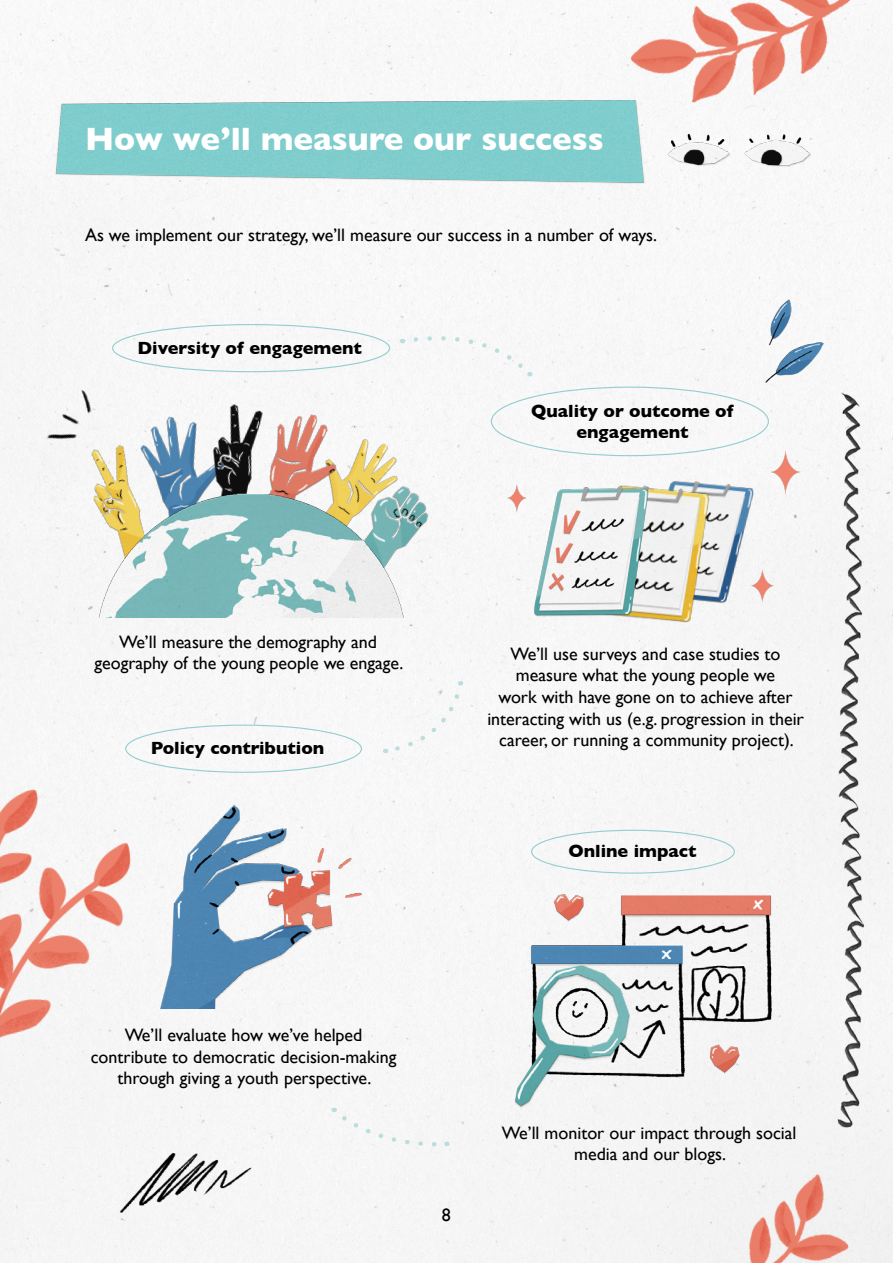
<style>
.page{position:relative;width:893px;height:1263px;background:#fff}
.page>*{position:absolute;margin:0;border:0;box-sizing:border-box;transform-origin:0 0}
.t1{font:700 33px "Gill Sans";color:#fff}
.t2{font:18px/21.6px "Gill Sans";color:#000;text-align:center}
.t3{font:700 18px/21.6px "Gill Sans";color:#000;text-align:center}
</style>
<div class="page">
<img style="left:0;top:0;width:893px;height:1263px">
<img style="left:17px;top:93px;width:674px;height:104px">
<img style="left:355px;top:419px;width:57px;height:53px">
<img style="left:74px;top:435px;width:57px;height:134px">
<img style="left:131px;top:405px;width:64px;height:82px">
<img style="left:195px;top:397px;width:81px;height:90px">
<img style="left:246px;top:400px;width:109px;height:87px">
<img style="left:336px;top:472px;width:107px;height:120px">
<img style="left:90px;top:487px;width:317px;height:130px">
<div style="left:112px;top:324px;width:278px;height:48px;border:1px solid #93cdce;border-radius:50%"></div>
<img style="left:167px;top:797px;width:203px;height:211px">
<div style="left:125px;top:725px;width:237px;height:48px;border:1px solid #93cdce;border-radius:50%"></div>
<img style="left:499px;top:889px;width:292px;height:223px">
<div style="left:531px;top:830px;width:204px;height:44px;border:1px solid #93cdce;border-radius:50%"></div>
<img style="left:630px;top:466px;width:135px;height:154px">
<img style="left:586px;top:474px;width:132px;height:157px">
<img style="left:529px;top:481px;width:123px;height:143px">
<svg style="left:411px;top:335px;width:120px;height:41px"></svg>
<svg style="left:385px;top:691px;width:78px;height:64px"></svg>
<div style="left:334px;top:1108px;width:113px;height:40px;background:#f6f6f6"></div>
<img style="left:99px;top:1127px;width:180px;height:105px">
<img style="left:658px;top:144px;width:158px;height:29px">
<img style="left:800px;top:356px;width:93px;height:825px">
<img style="left:0;top:766px;width:167px;height:313px">
<img style="left:604px;top:0;width:289px;height:144px">
<img style="left:703px;top:1157px;width:161px;height:106px">
<img style="left:46px;top:387px;width:53px;height:64px">
<img style="left:766px;top:441px;width:37px;height:59px">
<img style="left:748px;top:561px;width:28px;height:46px">
<img style="left:504px;top:478px;width:24px;height:38px">
<img style="left:528px;top:965px;width:100px;height:91px">
<img style="left:754px;top:289px;width:70px;height:104px">
<img style="left:702px;top:1037px;width:45px;height:41px">
<img style="left:549px;top:889px;width:41px;height:38px">
<h1 class="t1" style="left:85px;top:113px;width:520px">How we’ll measure our success</h1>
<p class="t2" style="left:85px;top:224px;width:574px">As we implement our strategy, we’ll measure our success in a number of ways.</p>
<p class="t3" style="left:137px;top:337px;width:226px">Diversity of engagement</p>
<p class="t3" style="left:531px;top:399px;width:204px">Quality or outcome of engagement</p>
<p class="t2" style="left:95px;top:631px;width:310px">We’ll measure the demography and geography of the young people we engage.</p>
<p class="t3" style="left:151px;top:737px;width:175px">Policy contribution</p>
<p class="t2" style="left:487px;top:643px;width:318px">We’ll use surveys and case studies to measure what the young people we<br>work with have gone on to achieve after interacting with us (e.g. progression in their career, or running a community project).</p>
<p class="t3" style="left:568px;top:840px;width:130px">Online impact</p>
<p class="t2" style="left:91px;top:1024px;width:307px">We’ll evaluate how we’ve helped contribute to democratic decision-making through giving a youth perspective.</p>
<p class="t2" style="left:442px;top:1204px;width:10px">8</p>
<p class="t2" style="left:502px;top:1122px;width:296px">We’ll monitor our impact through social media and our blogs.</p>
</div>
